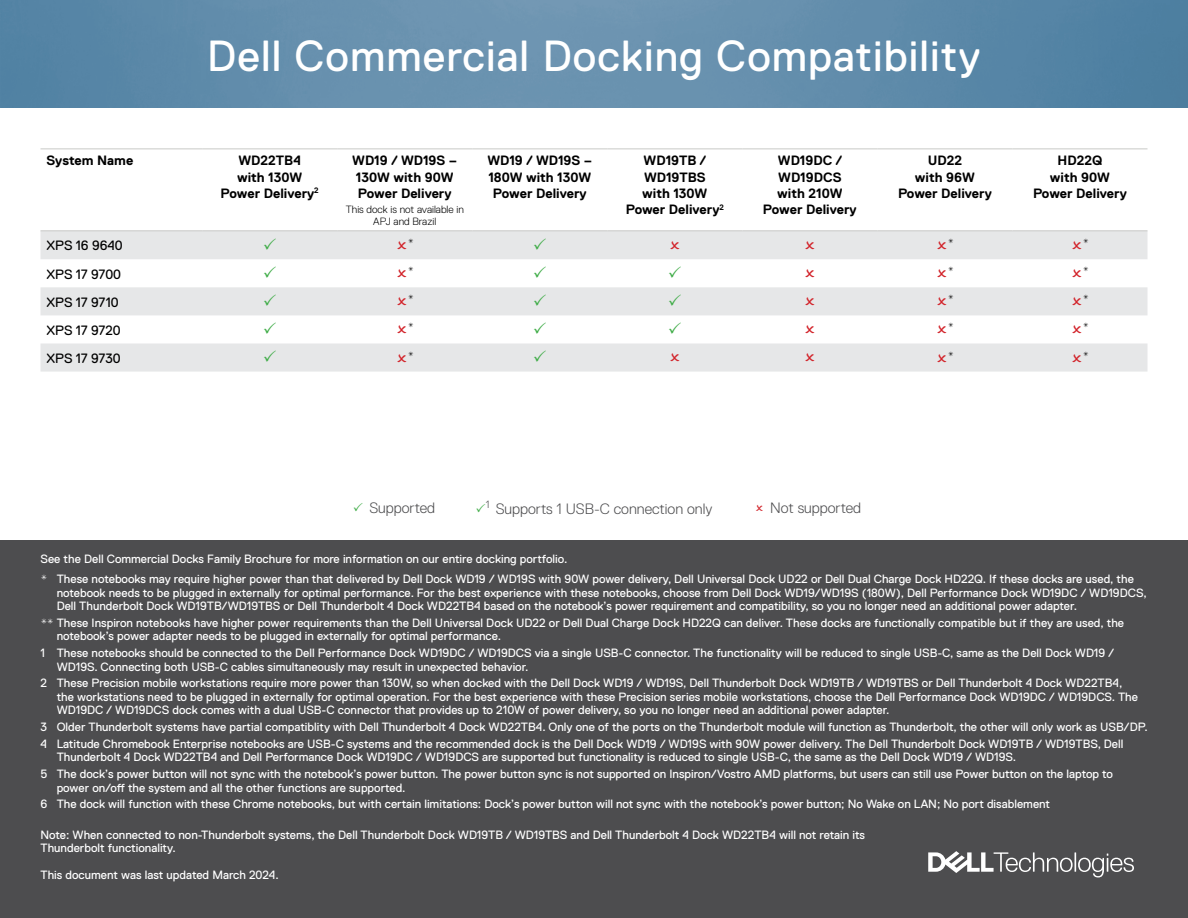
<style>
.page{position:relative;width:1188px;height:918px;background:#fff}
.page>*{position:absolute;margin:0;border:0;box-sizing:border-box;transform-origin:0 0}
.t1{font:43.5px "Dell Replica";letter-spacing:.025em;color:#fff}
.Spec_body{font:300 15px "Dell Replica";color:#4d4d4f}
.t2{font:700 13.5px/16.2px "Dell Replica";color:#000;text-align:center}
.t3{font:13.5px "Dell Replica";color:#000}
.t4{font:12px/13.5px "Dell Replica";color:#fff}
.t5{font:300 10.5px/12px "Dell Replica";color:#000;text-align:center}
.Spec_body-2{font:300 10.5px "Dell Replica";color:#4d4d4f}
.s1{color:#41ad49}
</style>
<div class="page">
<img style="left:0;top:0;width:1188px;height:108px">
<div style="left:0;top:540px;width:1188px;height:378px;background:#4d4d4f"></div>
<svg style="left:928px;top:851px;width:206px;height:27px"></svg>
<svg style="left:40px;top:231px;width:1108px;height:141px;fill:#e6e7e8"></svg>
<hr style="left:40px;top:148px;width:162px;height:1px;background:#c8c9c7">
<hr style="left:202px;top:148px;width:135px;height:1px;background:#c8c9c7">
<hr style="left:337px;top:148px;width:135px;height:1px;background:#c8c9c7">
<hr style="left:472px;top:148px;width:135px;height:1px;background:#c8c9c7">
<hr style="left:607px;top:148px;width:135px;height:1px;background:#c8c9c7">
<hr style="left:742px;top:148px;width:135px;height:1px;background:#c8c9c7">
<hr style="left:877px;top:148px;width:135px;height:1px;background:#c8c9c7">
<hr style="left:1012px;top:148px;width:136px;height:1px;background:#c8c9c7">
<hr style="left:40px;top:230px;width:162px;height:1px;background:#c8c9c7">
<hr style="left:202px;top:230px;width:135px;height:1px;background:#c8c9c7">
<hr style="left:337px;top:230px;width:135px;height:1px;background:#c8c9c7">
<hr style="left:472px;top:230px;width:135px;height:1px;background:#c8c9c7">
<hr style="left:607px;top:230px;width:135px;height:1px;background:#c8c9c7">
<hr style="left:742px;top:230px;width:135px;height:1px;background:#c8c9c7">
<hr style="left:877px;top:230px;width:135px;height:1px;background:#c8c9c7">
<hr style="left:1012px;top:230px;width:136px;height:1px;background:#c8c9c7">
<svg style="left:397px;top:241px;width:9px;height:8px"></svg>
<svg style="left:670px;top:241px;width:9px;height:8px"></svg>
<svg style="left:805px;top:241px;width:9px;height:8px"></svg>
<svg style="left:938px;top:241px;width:9px;height:8px"></svg>
<svg style="left:1073px;top:241px;width:9px;height:8px"></svg>
<svg style="left:397px;top:269px;width:9px;height:8px"></svg>
<svg style="left:805px;top:269px;width:9px;height:8px"></svg>
<svg style="left:938px;top:269px;width:9px;height:8px"></svg>
<svg style="left:1073px;top:269px;width:9px;height:8px"></svg>
<svg style="left:397px;top:297px;width:9px;height:9px"></svg>
<svg style="left:805px;top:297px;width:9px;height:8px"></svg>
<svg style="left:938px;top:297px;width:9px;height:9px"></svg>
<svg style="left:1073px;top:297px;width:9px;height:9px"></svg>
<svg style="left:397px;top:325px;width:9px;height:9px"></svg>
<svg style="left:805px;top:325px;width:9px;height:9px"></svg>
<svg style="left:938px;top:325px;width:9px;height:9px"></svg>
<svg style="left:1073px;top:325px;width:9px;height:9px"></svg>
<svg style="left:397px;top:353px;width:9px;height:9px"></svg>
<svg style="left:670px;top:353px;width:9px;height:9px"></svg>
<svg style="left:805px;top:353px;width:9px;height:9px"></svg>
<svg style="left:938px;top:353px;width:9px;height:9px"></svg>
<svg style="left:1073px;top:353px;width:9px;height:9px"></svg>
<svg style="left:264px;top:238px;width:12px;height:12px"></svg>
<svg style="left:534px;top:238px;width:12px;height:12px"></svg>
<svg style="left:264px;top:266px;width:12px;height:12px"></svg>
<svg style="left:534px;top:266px;width:12px;height:12px"></svg>
<svg style="left:669px;top:266px;width:12px;height:12px"></svg>
<svg style="left:264px;top:294px;width:12px;height:12px"></svg>
<svg style="left:534px;top:294px;width:12px;height:12px"></svg>
<svg style="left:669px;top:294px;width:12px;height:12px"></svg>
<svg style="left:264px;top:322px;width:12px;height:12px"></svg>
<svg style="left:534px;top:322px;width:12px;height:12px"></svg>
<svg style="left:669px;top:322px;width:12px;height:12px"></svg>
<svg style="left:264px;top:350px;width:12px;height:12px"></svg>
<svg style="left:534px;top:350px;width:12px;height:12px"></svg>
<h1 class="t1" style="left:207px;top:32px;width:775px">Dell Commercial Docking Compatibility</h1>
<p class="t2" style="left:46px;top:153px;width:88px">System Name</p>
<p class="t2" style="left:221px;top:153px;width:100px">WD22TB4<br>with 130W<br>Power Delivery<sup>2</sup></p>
<p class="t2" style="left:352px;top:153px;width:106px;text-align:left">WD19 / WD19S –<br>130W with 90W<br>Power Delivery</p>
<p class="t5" style="left:346px;top:203px;width:120px">This dock is not available in<br>APJ and Brazil</p>
<p class="t2" style="left:487px;top:153px;width:106px">WD19 / WD19S –<br>180W with 130W<br>Power Delivery</p>
<p class="t2" style="left:626px;top:153px;width:100px">WD19TB /<br>WD19TBS<br>with 130W<br>Power Delivery<sup>2</sup></p>
<p class="t2" style="left:763px;top:153px;width:95px">WD19DC /<br>WD19DCS with 210W<br>Power Delivery</p>
<p class="t2" style="left:898px;top:153px;width:95px">UD22<br>with 96W<br>Power Delivery</p>
<p class="t2" style="left:1033px;top:153px;width:95px">HD22Q<br>with 90W<br>Power Delivery</p>
<p class="t3" style="left:46px;top:238px;width:78px">XPS 16 9640</p>
<p class="t5" style="left:408px;top:237px;width:8px">*</p>
<p class="t5" style="left:948px;top:237px;width:8px">*</p>
<p class="t5" style="left:1083px;top:237px;width:8px">*</p>
<p class="t3" style="left:46px;top:266px;width:76px">XPS 17 9700</p>
<p class="t5" style="left:408px;top:265px;width:8px">*</p>
<p class="t5" style="left:948px;top:265px;width:8px">*</p>
<p class="t5" style="left:1083px;top:265px;width:8px">*</p>
<p class="t3" style="left:46px;top:294px;width:74px">XPS 17 9710</p>
<p class="t5" style="left:408px;top:293px;width:8px">*</p>
<p class="t5" style="left:948px;top:293px;width:8px">*</p>
<p class="t5" style="left:1083px;top:293px;width:8px">*</p>
<p class="t3" style="left:46px;top:323px;width:76px">XPS 17 9720</p>
<p class="t5" style="left:408px;top:321px;width:8px">*</p>
<p class="t5" style="left:948px;top:321px;width:8px">*</p>
<p class="t5" style="left:1083px;top:321px;width:8px">*</p>
<p class="t3" style="left:46px;top:351px;width:76px">XPS 17 9730</p>
<p class="t5" style="left:408px;top:349px;width:8px">*</p>
<p class="t5" style="left:948px;top:349px;width:8px">*</p>
<p class="t5" style="left:1083px;top:349px;width:8px">*</p>
<p class="Spec_body" style="left:353px;top:500px;width:84px"><span class="s1">✓</span> Supported</p>
<p class="Spec_body-2" style="left:476px;top:498px;width:16px"><span class="s1">✓</span>1</p>
<p class="Spec_body" style="left:496px;top:500px;width:218px">Supports 1 USB-C connection only</p>
<p class="Spec_body" style="left:770px;top:500px;width:93px">Not supported</p>
<p class="t4" style="left:40px;top:552px;width:529px">See the Dell Commercial Docks Family Brochure for more information on our entire docking portfolio.</p>
<p class="t4" style="left:57px;top:572px;width:1092px;text-indent:-16px">* These notebooks may require higher power than that delivered by Dell Dock WD19 / WD19S with 90W power delivery, Dell Universal Dock UD22 or Dell Dual Charge Dock HD22Q. If these docks are used, the notebook needs to be plugged in externally for optimal performance. For the best experience with these notebooks, choose from Dell Dock WD19/WD19S (180W), Dell Performance Dock WD19DC / WD19DCS,<br>Dell Thunderbolt Dock WD19TB/WD19TBS or Dell Thunderbolt 4 Dock WD22TB4 based on the notebook’s power requirement and compatibility, so you no longer need an additional power adapter.</p>
<p class="t4" style="left:57px;top:616px;width:1069px;text-indent:-16px">** These Inspiron notebooks have higher power requirements than the Dell Universal Dock UD22 or Dell Dual Charge Dock HD22Q can deliver. These docks are functionally compatible but if they are used, the notebook’s power adapter needs to be plugged in externally for optimal performance.</p>
<p class="t4" style="left:57px;top:646px;width:1059px;text-indent:-16px">1 These notebooks should be connected to the Dell Performance Dock WD19DC / WD19DCS via a single USB-C connector. The functionality will be reduced to single USB-C, same as the Dell Dock WD19 /<br>WD19S. Connecting both USB-C cables simultaneously may result in unexpected behavior.</p>
<p class="t4" style="left:57px;top:677px;width:1083px;text-indent:-16px">2 These Precision mobile workstations require more power than 130W, so when docked with the Dell Dock WD19 / WD19S, Dell Thunderbolt Dock WD19TB / WD19TBS or Dell Thunderbolt 4 Dock WD22TB4, the workstations need to be plugged in externally for optimal operation. For the best experience with these Precision series mobile workstations, choose the Dell Performance Dock WD19DC / WD19DCS. The<br>WD19DC / WD19DCS dock comes with a dual USB-C connector that provides up to 210W of power delivery, so you no longer need an additional power adapter.</p>
<p class="t4" style="left:40px;top:720px;width:1109px">3 Older Thunderbolt systems have partial compatiblity with Dell Thunderbolt 4 Dock WD22TB4. Only one of the ports on the Thunderbolt module will function as Thunderbolt, the other will only work as USB/DP.</p>
<p class="t4" style="left:57px;top:737px;width:1068px;text-indent:-16px">4 Latitude Chromebook Enterprise notebooks are USB-C systems and the recommended dock is the Dell Dock WD19 / WD19S with 90W power delivery. The Dell Thunderbolt Dock WD19TB / WD19TBS, Dell<br>Thunderbolt 4 Dock WD22TB4 and Dell Performance Dock WD19DC / WD19DCS are supported but functionality is reduced to single USB-C, the same as the Dell Dock WD19 / WD19S.</p>
<p class="t4" style="left:57px;top:767px;width:1058px;text-indent:-16px">5 The dock’s power button will not sync with the notebook’s power button. The power button sync is not supported on Inspiron/Vostro AMD platforms, but users can still use Power button on the laptop to power on/off the system and all the other functions are supported.</p>
<p class="t4" style="left:40px;top:797px;width:1011px">6 The dock will function with these Chrome notebooks, but with certain limitations: Dock’s power button will not sync with the notebook’s power button; No Wake on LAN; No port disablement</p>
<p class="t4" style="left:40px;top:828px;width:826px">Note: When connected to non-Thunderbolt systems, the Dell Thunderbolt Dock WD19TB / WD19TBS and Dell Thunderbolt 4 Dock WD22TB4 will not retain its<br>Thunderbolt functionality.</p>
<p class="t4" style="left:40px;top:868px;width:240px">This document was last updated March 2024.</p>
</div>
